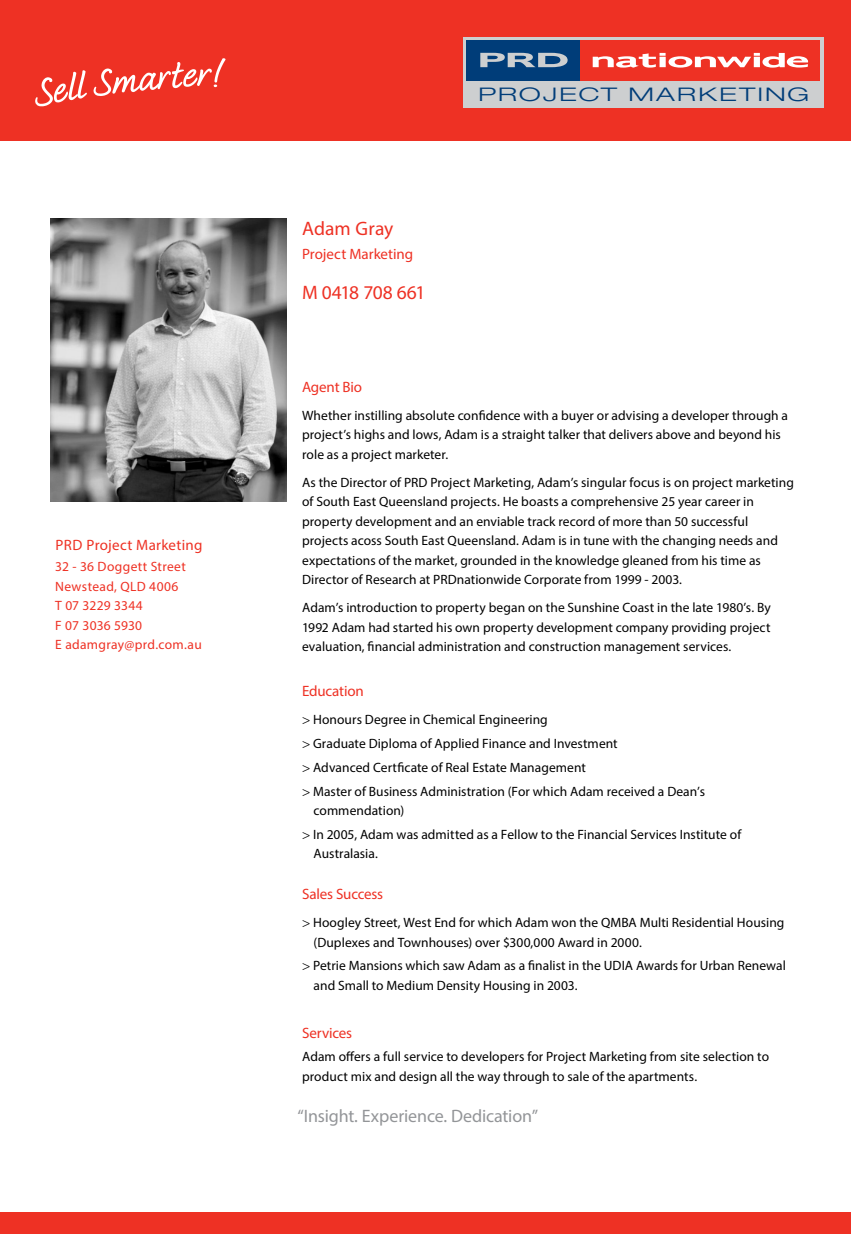
<style>
.page{position:relative;width:851px;height:1234px;background:#fff}
.page>*{position:absolute;margin:0;border:0;box-sizing:border-box;transform-origin:0 0}
.t1{font:19.5px "Myriad Pro";letter-spacing:-.035em;color:#ee3124}
.t2{font:19.5px "Myriad Pro";color:#ee3124}
.t3{font:300 expanded 18.75px "Helvetica Neue";letter-spacing:.07em;color:#003d79;scale:1.38 1}
.t4{font:18px "Myriad Pro";letter-spacing:-.005em;color:#939598}
.t5{font:15px "Myriad Pro";letter-spacing:-.005em;color:#ee3124}
.t6{font:15px "Myriad Pro";letter-spacing:.02em;color:#ee3124}
.t7{font:13.5px/19.5px "Myriad Pro";letter-spacing:.005em;color:#000}
.t8{font:13.5px/19.5px "Myriad Pro";letter-spacing:.02em;color:#ee3124}
.s1{font-family:"Helvetica Neue LT Std";font-weight:300}
</style>
<div class="page">
<div style="left:0;top:0;width:850px;height:140px;background:#ee3124"></div>
<div style="left:462px;top:37px;width:361px;height:70px;background:#cdcfd0"></div>
<div style="left:466px;top:40px;width:114px;height:40px;background:#003d79"></div>
<div style="left:580px;top:40px;width:239px;height:40px;background:#ee3124"></div>
<svg style="left:480px;top:53px;width:87px;height:14px"></svg>
<svg style="left:592px;top:53px;width:216px;height:15px"></svg>
<svg style="left:35px;top:70px;width:52px;height:36px"></svg>
<svg style="left:93px;top:58px;width:132px;height:38px"></svg>
<div style="left:0;top:1212px;width:850px;height:21px;background:#ee3124"></div>
<img style="left:50px;top:218px;width:236px;height:283px">
<p class="t6" style="left:55px;top:535px;width:148px">PRD Project Marketing</p>
<p class="t8" style="left:55px;top:556px;width:148px">32 - 36 Doggett Street<br>Newstead, QLD 4006<br>T 07 3229 3344<br>F 07 3036 5930<br>E adamgray@prd.com.au</p>
<h1 class="t2" style="left:302px;top:216px;width:93px">Adam Gray</h1>
<p class="t5" style="left:302px;top:245px;width:113px">Project Marketing</p>
<h1 class="t1" style="left:302px;top:280px;width:125px">M 0418 708 661</h1>
<h2 class="t3" style="left:478px;top:83px;width:241px">PROJECT MARKETING</h2>
<p class="t5" style="left:302px;top:377px;width:62px">Agent Bio</p>
<p class="t7" style="left:302px;top:405px;width:487px">Whether instilling absolute confidence with a buyer or advising a developer through a project’s highs and lows, Adam is a straight talker that delivers above and beyond his role as a project marketer.</p>
<p class="t7" style="left:302px;top:472px;width:493px">As the Director of PRD Project Marketing, Adam’s singular focus is on project marketing of South East Queensland projects. He boasts a comprehensive 25 year career in property development and an enviable track record of more than 50 successful projects acoss South East Queensland. Adam is in tune with the changing needs and expectations of the market, grounded in the knowledge gleaned from his time as Director of Research at PRDnationwide Corporate from 1999 - 2003.</p>
<p class="t7" style="left:302px;top:597px;width:470px;text-align:justify">Adam’s introduction to property began on the Sunshine Coast in the late 1980’s. By 1992 Adam had started his own property development company providing project evaluation, financial administration and construction management services.</p>
<p class="t5" style="left:302px;top:681px;width:63px">Education</p>
<p class="t7" style="left:302px;top:707px;width:404px;line-height:23.7px"><span class="s1">&gt;</span> Honours Degree in Chemical Engineering<br><span class="s1">&gt;</span> Graduate Diploma of Applied Finance and Investment<br><span class="s1">&gt;</span> Advanced Certficate of Real Estate Management<br><span class="s1">&gt;</span> Master of Business Administration (For which Adam received a Dean’s</p>
<p class="t7" style="left:302px;top:798px;width:440px;line-height:23.7px;text-indent:11px">commendation)<br><span class="s1">&gt;</span> In 2005, Adam was admitted as a Fellow to the Financial Services Institute of</p>
<p class="t7" style="left:313px;top:843px;width:66px">Australasia.</p>
<p class="t5" style="left:302px;top:884px;width:83px">Sales Success</p>
<p class="t7" style="left:313px;top:912px;width:472px;text-indent:-11px"><span class="s1">&gt;</span> Hoogley Street, West End for which Adam won the QMBA Multi Residential Housing (Duplexes and Townhouses) over $300,000 Award in 2000.</p>
<p class="t7" style="left:313px;top:955px;width:474px;text-indent:-11px"><span class="s1">&gt;</span> Petrie Mansions which saw Adam as a finalist in the UDIA Awards for Urban Renewal and Small to Medium Density Housing in 2003.</p>
<p class="t5" style="left:302px;top:1022px;width:52px">Services</p>
<p class="t7" style="left:302px;top:1046px;width:468px">Adam offers a full service to developers for Project Marketing from site selection to product mix and design all the way through to sale of the apartments.</p>
<h3 class="t4" style="left:297px;top:1104px;width:242px">“Insight. Experience. Dedication”</h3>
</div>
